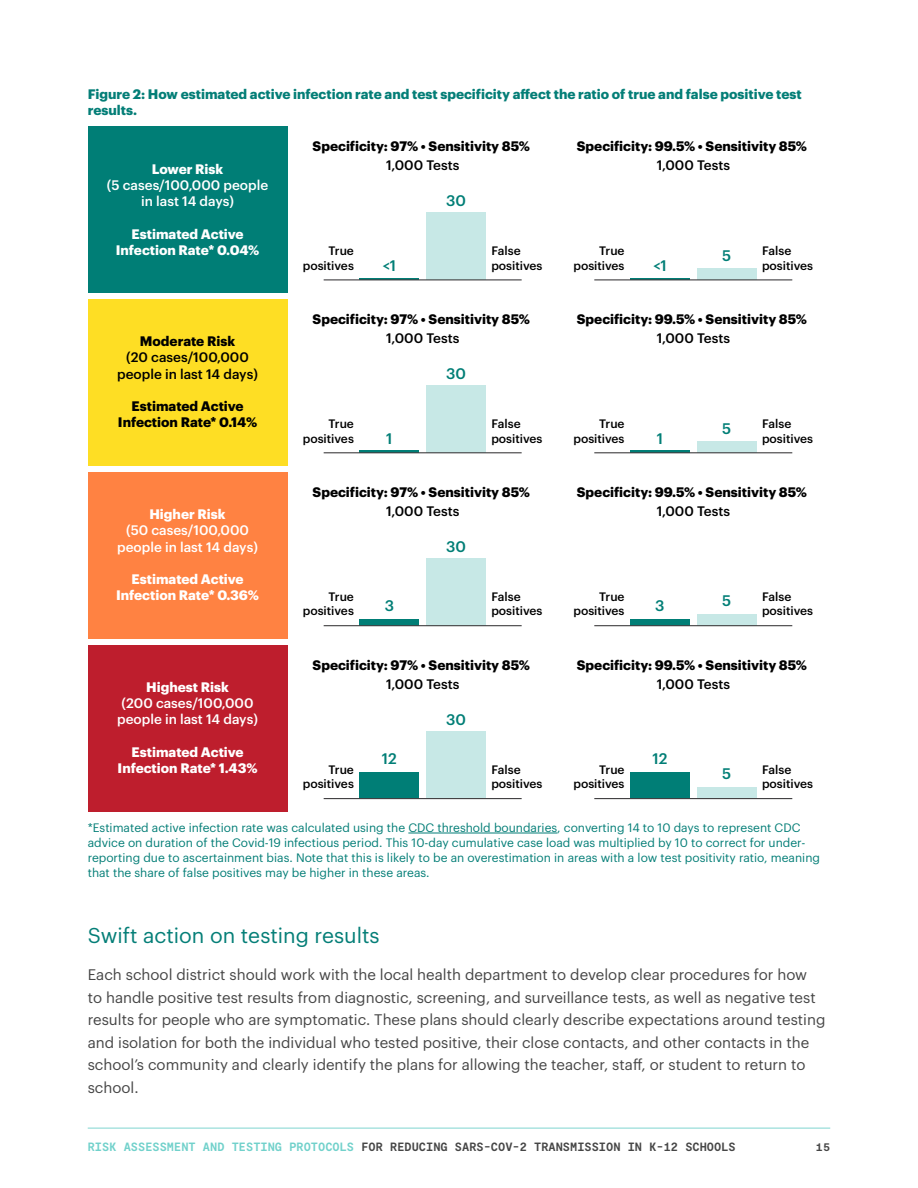
<style>
.page{position:relative;width:918px;height:1188px;background:#fff}
.page>*{position:absolute;margin:0;border:0;box-sizing:border-box;transform-origin:0 0}
.t1{font:21px "Graphik";color:#047e77}
.t2{font:15px/22.5px "Graphik";color:#464646}
.t3{font:500 15px "Graphik";color:#007e76}
.t4{font:700 13.5px/19.2px "Graphik";color:#000;text-align:center}
.t5{font:500 13.5px/16.2px "Graphik";color:#fff;text-align:center}
.t6{font:700 13.5px/16.5px "Graphik";color:#047e77}
.t7{font:700 13.5px/16.2px "Graphik";color:#fff;text-align:center}
.t8{font:500 13.5px/16.2px "Graphik";color:#000;text-align:center}
.t9{font:12px/15px "Graphik";color:#047e77}
.t10{font:500 12px/14.4px "Graphik";color:#000;text-align:right}
.t11{font:12px "Moderat Mono Bold";color:#464646}
.s1{font-weight:700}
.s2{font-weight:500}
.s3{color:#71d1cb}
</style>
<div class="page">
<hr style="left:88px;top:1127px;width:742px;height:2px;background:#aae3e0">
<hr style="left:408px;top:833px;width:149px;height:1px;background:#047e77">
<div style="left:88px;top:126px;width:199px;height:167px;background:#007e76"></div>
<hr style="left:359px;top:278px;width:60px;height:2px;background:#007e76">
<div style="left:426px;top:212px;width:60px;height:68px;background:#c7e8e6"></div>
<hr style="left:324px;top:279px;width:198px;height:1px;background:#414042">
<hr style="left:630px;top:278px;width:60px;height:2px;background:#007e76">
<div style="left:697px;top:269px;width:60px;height:11px;background:#c7e8e6"></div>
<hr style="left:594px;top:279px;width:198px;height:1px;background:#414042">
<div style="left:88px;top:299px;width:199px;height:167px;background:#fede24"></div>
<div style="left:88px;top:472px;width:199px;height:167px;background:#ff8242"></div>
<div style="left:88px;top:645px;width:199px;height:167px;background:#be1e2d"></div>
<hr style="left:359px;top:451px;width:60px;height:2px;background:#007e76">
<div style="left:426px;top:385px;width:60px;height:68px;background:#c7e8e6"></div>
<hr style="left:324px;top:452px;width:198px;height:1px;background:#414042">
<hr style="left:630px;top:451px;width:60px;height:2px;background:#007e76">
<div style="left:697px;top:442px;width:60px;height:11px;background:#c7e8e6"></div>
<hr style="left:594px;top:452px;width:198px;height:1px;background:#414042">
<div style="left:359px;top:619px;width:60px;height:7px;background:#007e76"></div>
<div style="left:426px;top:558px;width:60px;height:68px;background:#c7e8e6"></div>
<hr style="left:324px;top:625px;width:198px;height:1px;background:#414042">
<div style="left:630px;top:619px;width:60px;height:7px;background:#007e76"></div>
<div style="left:697px;top:614px;width:60px;height:12px;background:#c7e8e6"></div>
<hr style="left:594px;top:625px;width:198px;height:1px;background:#414042">
<div style="left:359px;top:772px;width:60px;height:27px;background:#007e76"></div>
<div style="left:426px;top:731px;width:60px;height:68px;background:#c7e8e6"></div>
<hr style="left:324px;top:798px;width:198px;height:1px;background:#414042">
<div style="left:630px;top:772px;width:60px;height:27px;background:#007e76"></div>
<div style="left:697px;top:787px;width:60px;height:12px;background:#c7e8e6"></div>
<hr style="left:594px;top:798px;width:198px;height:1px;background:#414042">
<p class="t6" style="left:88px;top:85px;width:715px">Figure 2: How estimated active infection rate and test specificity affect the ratio of true and false positive test results.</p>
<p class="t5" style="left:107px;top:160px;width:163px"><span class="s1">Lower Risk<br></span>(5 cases/100,000 people in last 14 days)</p>
<p class="t7" style="left:116px;top:224px;width:145px">Estimated Active<br>Infection Rate* 0.04%</p>
<p class="t8" style="left:117px;top:332px;width:142px"><span class="s1">Moderate Risk<br></span>(20 cases/100,000 people in last 14 days)</p>
<p class="t4" style="left:118px;top:397px;width:141px;line-height:16.2px">Estimated Active<br>Infection Rate* 0.14%</p>
<p class="t5" style="left:117px;top:505px;width:142px"><span class="s1">Higher Risk<br></span>(50 cases/100,000 people in last 14 days)</p>
<p class="t7" style="left:116px;top:570px;width:145px">Estimated Active<br>Infection Rate* 0.36%</p>
<p class="t4" style="left:313px;top:135px;width:219px">Specificity: 97% • Sensitivity 85%<br><span class="s2">1,000 Tests</span></p>
<p class="t4" style="left:577px;top:135px;width:232px">Specificity: 99.5% • Sensitivity 85%<br><span class="s2">1,000 Tests</span></p>
<p class="t3" style="left:446px;top:189px;width:21px">30</p>
<p class="t10" style="left:303px;top:243px;width:53px">True positives</p>
<p class="t10" style="left:491px;top:243px;width:53px;text-align:left">False positives</p>
<p class="t3" style="left:382px;top:254px;width:15px">&lt;1</p>
<p class="t10" style="left:573px;top:243px;width:53px">True positives</p>
<p class="t10" style="left:762px;top:243px;width:53px;text-align:left">False positives</p>
<p class="t3" style="left:722px;top:244px;width:11px">5</p>
<p class="t3" style="left:653px;top:254px;width:15px">&lt;1</p>
<p class="t4" style="left:313px;top:308px;width:219px">Specificity: 97% • Sensitivity 85%<br><span class="s2">1,000 Tests</span></p>
<p class="t4" style="left:577px;top:308px;width:232px">Specificity: 99.5% • Sensitivity 85%<br><span class="s2">1,000 Tests</span></p>
<p class="t3" style="left:446px;top:362px;width:21px">30</p>
<p class="t10" style="left:303px;top:416px;width:53px">True positives</p>
<p class="t10" style="left:491px;top:416px;width:53px;text-align:left">False positives</p>
<p class="t3" style="left:386px;top:427px;width:8px">1</p>
<p class="t10" style="left:573px;top:416px;width:53px">True positives</p>
<p class="t10" style="left:762px;top:416px;width:53px;text-align:left">False positives</p>
<p class="t3" style="left:722px;top:417px;width:11px">5</p>
<p class="t3" style="left:657px;top:427px;width:8px">1</p>
<p class="t4" style="left:313px;top:481px;width:219px">Specificity: 97% • Sensitivity 85%<br><span class="s2">1,000 Tests</span></p>
<p class="t4" style="left:577px;top:481px;width:232px">Specificity: 99.5% • Sensitivity 85%<br><span class="s2">1,000 Tests</span></p>
<p class="t3" style="left:446px;top:535px;width:21px">30</p>
<p class="t10" style="left:303px;top:588px;width:53px">True positives</p>
<p class="t10" style="left:491px;top:588px;width:53px;text-align:left">False positives</p>
<p class="t3" style="left:385px;top:594px;width:11px">3</p>
<p class="t10" style="left:573px;top:588px;width:53px">True positives</p>
<p class="t10" style="left:762px;top:588px;width:53px;text-align:left">False positives</p>
<p class="t3" style="left:655px;top:594px;width:11px">3</p>
<p class="t3" style="left:722px;top:590px;width:11px">5</p>
<p class="t4" style="left:313px;top:654px;width:219px">Specificity: 97% • Sensitivity 85%<br><span class="s2">1,000 Tests</span></p>
<p class="t4" style="left:577px;top:654px;width:232px">Specificity: 99.5% • Sensitivity 85%<br><span class="s2">1,000 Tests</span></p>
<p class="t5" style="left:117px;top:678px;width:142px"><span class="s1">Highest Risk<br></span>(200 cases/100,000 people in last 14 days)</p>
<p class="t7" style="left:118px;top:743px;width:141px">Estimated Active<br>Infection Rate* 1.43%</p>
<p class="t3" style="left:446px;top:708px;width:21px">30</p>
<p class="t3" style="left:382px;top:748px;width:16px">12</p>
<p class="t3" style="left:653px;top:748px;width:16px">12</p>
<p class="t10" style="left:573px;top:761px;width:53px">True positives</p>
<p class="t10" style="left:762px;top:761px;width:53px;text-align:left">False positives</p>
<p class="t9" style="left:88px;top:819px;width:734px">*Estimated active infection rate was calculated using the CDC threshold boundaries, converting 14 to 10 days to represent CDC advice on duration of the Covid-19 infectious period. This 10-day cumulative case load was multiplied by 10 to correct for under&shy;reporting due to ascertainment bias. Note that this is likely to be an overestimation in areas with a low test positivity ratio, meaning that the share of false positives may be higher in these areas.</p>
<p class="t10" style="left:303px;top:761px;width:53px">True positives</p>
<p class="t10" style="left:491px;top:761px;width:53px;text-align:left">False positives</p>
<p class="t3" style="left:722px;top:763px;width:11px">5</p>
<h3 class="t1" style="left:88px;top:919px;width:293px">Swift action on testing results</h3>
<p class="t2" style="left:88px;top:962px;width:739px">Each school district should work with the local health department to develop clear procedures for how<br>to handle positive test results from diagnostic, screening, and surveillance tests, as well as negative test results for people who are symptomatic. These plans should clearly describe expectations around testing and isolation for both the individual who tested positive, their close contacts, and other contacts in the school’s community and clearly identify the plans for allowing the teacher, staff, or student to return to school.</p>
<p class="t11" style="left:88px;top:1140px;width:650px"><span class="s3">RISK ASSESSMENT AND TESTING PROTOCOLS</span> FOR REDUCING SARS-COV-2 TRANSMISSION IN K-12 SCHOOLS</p>
<p class="t11" style="left:816px;top:1140px;width:16px">15</p>
</div>
